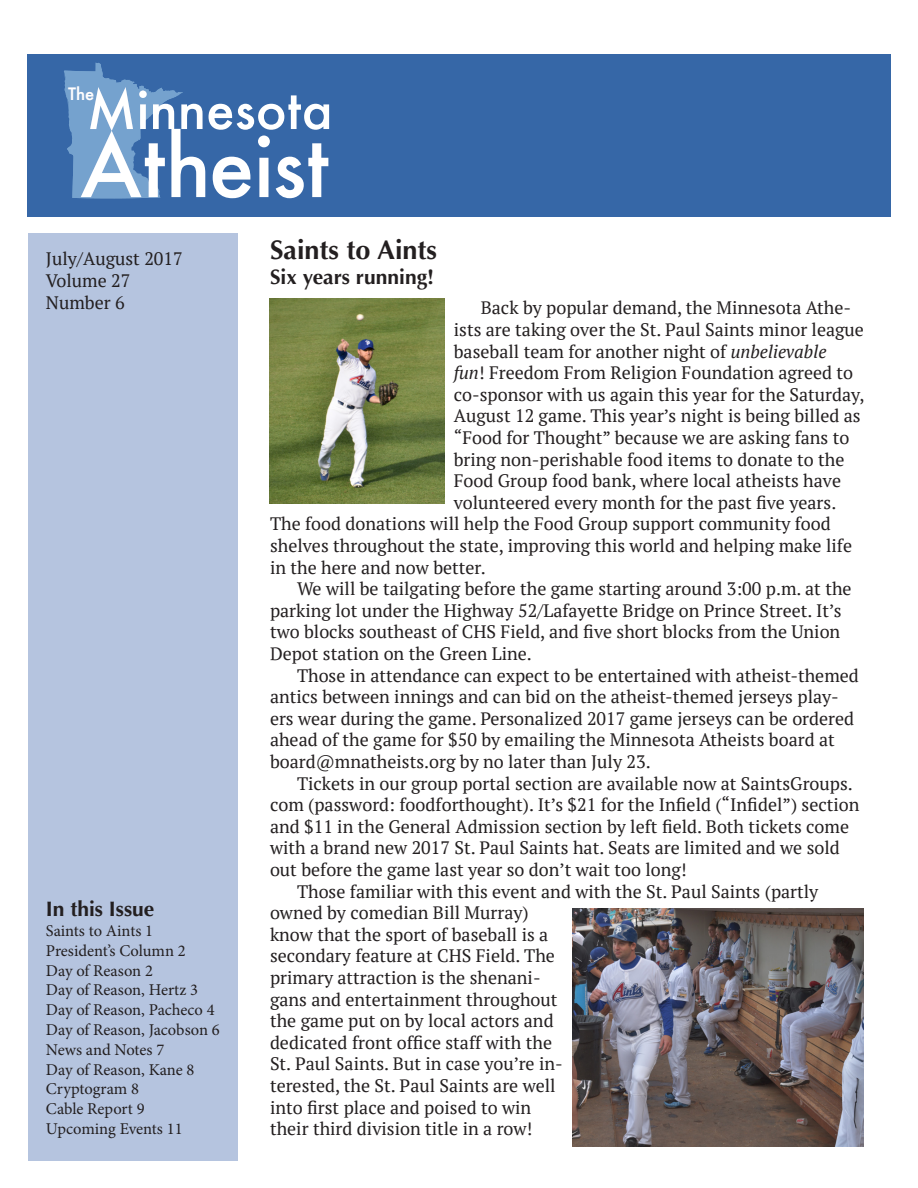
<style>
.page{position:relative;width:918px;height:1188px;background:#fff}
.page>*{position:absolute;margin:0;border:0;box-sizing:border-box;transform-origin:0 0}
.t1{font:500 82.8px "Futura";letter-spacing:-.005em;color:#fff}
.t2{font:500 51.75px "Futura";color:#fff}
.t3{font:700 27px "Optima";color:#231f20}
.Subtitle{font:700 21px "Optima";color:#231f20}
.t4{font:18px/21.6px "PT Serif";color:#231f20}
.TOC_body_text{font:16.5px "Minion Pro";color:#231f20}
.t5{font:500 16.5px "Futura";color:#fff}
.s1{font-style:italic}
</style>
<div class="page">
<div style="left:28px;top:234px;width:210px;height:927px;background:#b5c4df"></div>
<div style="left:27px;top:54px;width:864px;height:162px;background:#3667a7"></div>
<svg style="left:64px;top:62px;width:119px;height:136px"></svg>
<img style="left:572px;top:909px;width:292px;height:237px">
<img style="left:269px;top:299px;width:176px;height:205px">
<p class="t5" style="left:68px;top:82px;width:28px">The</p>
<p class="t2" style="left:87px;top:74px;width:247px">Minnesota</p>
<p class="t1" style="left:80px;top:110px;width:250px">Atheist</p>
<p class="t4" style="left:46px;top:248px;width:138px">July/August 2017</p>
<p class="t4" style="left:46px;top:270px;width:86px">Volume 27</p>
<p class="t4" style="left:46px;top:291px;width:80px">Number 6</p>
<p class="Subtitle" style="left:46px;top:897px;width:110px">In this Issue</p>
<p class="TOC_body_text" style="left:46px;top:920px;width:109px">Saints to Aints 1</p>
<p class="TOC_body_text" style="left:46px;top:939px;width:141px">President’s Column 2</p>
<p class="TOC_body_text" style="left:46px;top:959px;width:109px">Day of Reason 2</p>
<p class="TOC_body_text" style="left:46px;top:979px;width:154px">Day of Reason, Hertz 3</p>
<p class="TOC_body_text" style="left:46px;top:999px;width:170px">Day of Reason, Pacheco 4</p>
<p class="TOC_body_text" style="left:46px;top:1019px;width:175px">Day of Reason, Jacobson 6</p>
<p class="TOC_body_text" style="left:46px;top:1038px;width:120px">News and Notes 7</p>
<p class="TOC_body_text" style="left:46px;top:1058px;width:150px">Day of Reason, Kane 8</p>
<p class="TOC_body_text" style="left:46px;top:1078px;width:95px">Cryptogram 8</p>
<p class="TOC_body_text" style="left:46px;top:1098px;width:100px">Cable Report 9</p>
<p class="TOC_body_text" style="left:46px;top:1118px;width:138px">Upcoming Events 11</p>
<p class="t3" style="left:270px;top:234px;width:169px">Saints to Aints</p>
<p class="Subtitle" style="left:270px;top:264px;width:166px">Six years running!</p>
<p class="t4" style="left:481px;top:297px;width:372px">Back by popular demand, the Minnesota Athe-</p>
<p class="t4" style="left:454px;top:319px;width:412px">ists are taking over the St. Paul Saints minor league</p>
<p class="t4" style="left:454px;top:340px;width:374px">baseball team for another night of <span class="s1">unbelievable</span></p>
<p class="t4" style="left:454px;top:362px;width:401px"><span class="s1">fun</span>! Freedom From Religion Foundation agreed to</p>
<p class="t4" style="left:454px;top:383px;width:412px">co-sponsor with us again this year for the Saturday,</p>
<p class="t4" style="left:454px;top:405px;width:408px">August 12 game. This year’s night is being billed as</p>
<p class="t4" style="left:454px;top:427px;width:397px">“Food for Thought” because we are asking fans to</p>
<p class="t4" style="left:454px;top:448px;width:392px">bring non-perishable food items to donate to the</p>
<p class="t4" style="left:454px;top:470px;width:389px">Food Group food bank, where local atheists have</p>
<p class="t4" style="left:454px;top:491px;width:384px">volunteered every month for the past five years.</p>
<p class="t4" style="left:270px;top:513px;width:562px">The food donations will help the Food Group support community food</p>
<p class="t4" style="left:270px;top:535px;width:584px">shelves throughout the state, improving this world and helping make life</p>
<p class="t4" style="left:270px;top:556px;width:217px">in the here and now better.</p>
<p class="t4" style="left:270px;top:578px;width:583px;text-indent:27px">We will be tailgating before the game starting around 3:00 p.m. at the parking lot under the Highway 52/Lafayette Bridge on Prince Street. It’s two blocks southeast of CHS Field, and five short blocks from the Union Depot station on the Green Line.</p>
<p class="t4" style="left:270px;top:664px;width:590px;text-indent:27px">Those in attendance can expect to be entertained with atheist-themed antics between innings and can bid on the atheist-themed jerseys play&shy;ers wear during the game. Personalized 2017 game jerseys can be ordered ahead of the game for $50 by emailing the Minnesota Atheists board at board@mnatheists.org by no later than July 23.</p>
<p class="t4" style="left:270px;top:772px;width:591px;text-indent:27px">Tickets in our group portal section are available now at SaintsGroups. com (password: foodforthought). It’s $21 for the Infield (“Infidel”) section and $11 in the General Admission section by left field. Both tickets come with a brand new 2017 St. Paul Saints hat. Seats are limited and we sold out before the game last year so don’t wait too long!</p>
<p class="t4" style="left:270px;top:880px;width:550px;text-indent:27px">Those familiar with this event and with the St. Paul Saints (partly owned by comedian Bill Murray)<br>know that the sport of baseball is a<br>secondary feature at CHS Field. The<br>primary attraction is the shenani-<br>gans and entertainment throughout<br>the game put on by local actors and<br>dedicated front office staff with the<br>St. Paul Saints. But in case you’re in-<br>terested, the St. Paul Saints are well<br>into first place and poised to win<br>their third division title in a row!</p>
</div>
